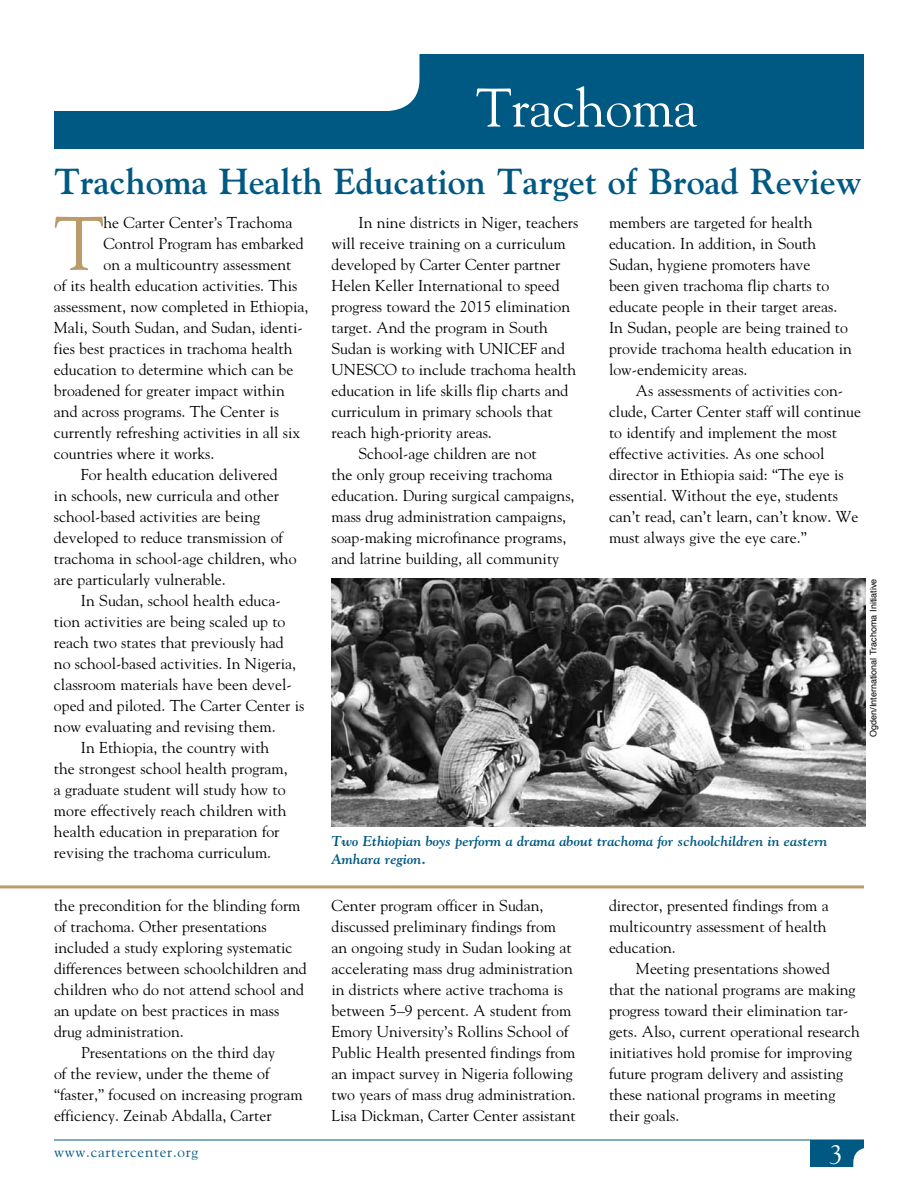
<style>
.page{position:relative;width:918px;height:1188px;background:#fff}
.page>*{position:absolute;margin:0;border:0;box-sizing:border-box;transform-origin:0 0}
.t1{font:75.45px "Goudy";color:#bc9b6a}
.t2{font:54px "Goudy";letter-spacing:-.01em;color:#fff}
.t3{font:36px "Goudy Bold Os F";color:#005983}
.t4{font:27px "Goudy";color:#fff}
.t5{font:15.75px/21px "Goudy";color:#000}
.t6{font:15px "Goudy";letter-spacing:.05em;color:#005983}
.t7{font:14.25px/18px "Goudy Bold Italic Os F";color:#005983}
.t8{font:9px "Helvetica";color:#000}
</style>
<div class="page">
<div style="left:54px;top:54px;width:810px;height:94px;background:#005983"></div>
<div style="left:810px;top:1140px;width:54px;height:27px;background:#005983"></div>
<div style="left:853px;top:1147px;width:54px;height:34px;background:#fff;border-radius:15px"></div>
<hr style="left:54px;top:1140px;width:810px;height:1px;background:#005983">
<div style="left:54px;top:54px;width:365px;height:57px;background:#fff"></div>
<hr style="left:0;top:885px;width:864px;height:3px;background:#bc9b6a">
<img style="left:332px;top:579px;width:533px;height:247px">
<h2 class="t2" style="left:476px;top:74px;width:223px">Trachoma</h2>
<h3 class="t3" style="left:54px;top:160px;width:809px">Trachoma Health Education Target of Broad Review</h3>
<p class="t5" style="left:358px;top:212px;width:221px">In nine districts in Niger, teachers</p>
<p class="t5" style="left:332px;top:233px;width:236px">will receive training on a curriculum</p>
<p class="t5" style="left:332px;top:254px;width:230px">developed by Carter Center partner</p>
<p class="t5" style="left:332px;top:275px;width:230px">Helen Keller International to speed</p>
<p class="t5" style="left:332px;top:296px;width:240px">progress toward the 2015 elimination</p>
<p class="t5" style="left:332px;top:317px;width:218px">target. And the program in South</p>
<p class="t5" style="left:332px;top:338px;width:235px">Sudan is working with UNICEF and</p>
<p class="t5" style="left:332px;top:359px;width:246px">UNESCO to include trachoma health</p>
<p class="t5" style="left:332px;top:380px;width:238px">education in life skills flip charts and</p>
<p class="t5" style="left:332px;top:401px;width:223px">curriculum in primary schools that</p>
<p class="t5" style="left:332px;top:422px;width:162px">reach high-priority areas.</p>
<p class="t5" style="left:358px;top:443px;width:180px">School-age children are not</p>
<p class="t5" style="left:332px;top:464px;width:223px">the only group receiving trachoma</p>
<p class="t5" style="left:332px;top:485px;width:245px">education. During surgical campaigns,</p>
<p class="t5" style="left:332px;top:506px;width:236px">mass drug administration campaigns,</p>
<p class="t5" style="left:332px;top:527px;width:236px">soap-making microfinance programs,</p>
<p class="t5" style="left:332px;top:548px;width:229px">and latrine building, all community</p>
<p class="t5" style="left:609px;top:211px;width:245px">members are targeted for health education. In addition, in South Sudan, hygiene promoters have<br>been given trachoma flip charts to educate people in their target areas.<br>In Sudan, people are being trained to provide trachoma health education in low-endemicity areas.</p>
<p class="t5" style="left:609px;top:379px;width:254px;text-indent:27px">As assessments of activities con&shy;clude, Carter Center staff will continue to identify and implement the most effective activities. As one school director in Ethiopia said: “The eye is essential. Without the eye, students can’t read, can’t learn, can’t know. We must always give the eye care.”</p>
<h1 class="t1" style="left:54px;top:197px;width:52px">T</h1>
<p class="t5" style="left:104px;top:211px;width:190px">he Carter Center’s Trachoma</p>
<p class="t5" style="left:104px;top:232px;width:202px">Control Program has embarked</p>
<p class="t5" style="left:104px;top:253px;width:189px">on a multicountry assessment</p>
<p class="t5" style="left:54px;top:274px;width:245px">of its health education activities. This</p>
<p class="t5" style="left:54px;top:295px;width:256px">assessment, now completed in Ethiopia,</p>
<p class="t5" style="left:54px;top:316px;width:250px">Mali, South Sudan, and Sudan, identi-</p>
<p class="t5" style="left:54px;top:337px;width:240px">fies best practices in trachoma health</p>
<p class="t5" style="left:54px;top:358px;width:241px">education to determine which can be</p>
<p class="t5" style="left:54px;top:379px;width:232px">broadened for greater impact within</p>
<p class="t5" style="left:54px;top:400px;width:227px">and across programs. The Center is</p>
<p class="t5" style="left:54px;top:421px;width:248px">currently refreshing activities in all six</p>
<p class="t5" style="left:54px;top:442px;width:162px">countries where it works.</p>
<p class="t5" style="left:81px;top:463px;width:198px">For health education delivered</p>
<p class="t5" style="left:54px;top:484px;width:227px">in schools, new curricula and other</p>
<p class="t5" style="left:54px;top:505px;width:208px">school-based activities are being</p>
<p class="t5" style="left:54px;top:526px;width:231px">developed to reduce transmission of</p>
<p class="t5" style="left:54px;top:547px;width:244px">trachoma in school-age children, who</p>
<p class="t5" style="left:54px;top:568px;width:173px">are particularly vulnerable.</p>
<p class="t5" style="left:81px;top:589px;width:201px">In Sudan, school health educa-</p>
<p class="t5" style="left:54px;top:610px;width:233px">tion activities are being scaled up to</p>
<p class="t5" style="left:54px;top:631px;width:231px">reach two states that previously had</p>
<p class="t5" style="left:54px;top:652px;width:244px">no school-based activities. In Nigeria,</p>
<p class="t5" style="left:54px;top:673px;width:239px">classroom materials have been devel-</p>
<p class="t5" style="left:54px;top:694px;width:252px">oped and piloted. The Carter Center is</p>
<p class="t5" style="left:54px;top:715px;width:223px">now evaluating and revising them.</p>
<p class="t5" style="left:81px;top:736px;width:190px">In Ethiopia, the country with</p>
<p class="t5" style="left:54px;top:757px;width:235px">the strongest school health program,</p>
<p class="t5" style="left:54px;top:778px;width:233px">a graduate student will study how to</p>
<p class="t5" style="left:54px;top:799px;width:234px">more effectively reach children with</p>
<p class="t5" style="left:54px;top:820px;width:227px">health education in preparation for</p>
<p class="t5" style="left:54px;top:841px;width:219px">revising the trachoma curriculum.</p>
<p class="t7" style="left:332px;top:831px;width:498px">Two Ethiopian boys perform a drama about trachoma for schoolchildren in eastern<br>Amhara region.</p>
<p class="t8" style="left:866px;top:737px;width:160px;rotate:-90deg">Ogden/International Trachoma Initiative</p>
<p class="t5" style="left:54px;top:895px;width:248px">the precondition for the blinding form</p>
<p class="t5" style="left:54px;top:916px;width:214px">of trachoma. Other presentations</p>
<p class="t5" style="left:54px;top:937px;width:240px">included a study exploring systematic</p>
<p class="t5" style="left:54px;top:958px;width:254px">differences between schoolchildren and</p>
<p class="t5" style="left:54px;top:979px;width:251px">children who do not attend school and</p>
<p class="t5" style="left:54px;top:1000px;width:227px">an update on best practices in mass</p>
<p class="t5" style="left:54px;top:1021px;width:131px">drug administration.</p>
<p class="t5" style="left:81px;top:1042px;width:196px">Presentations on the third day</p>
<p class="t5" style="left:54px;top:1063px;width:217px">of the review, under the theme of</p>
<p class="t5" style="left:54px;top:1084px;width:250px">“faster,” focused on increasing program</p>
<p class="t5" style="left:54px;top:1105px;width:219px">efficiency. Zeinab Abdalla, Carter</p>
<p class="t6" style="left:54px;top:1142px;width:146px">www.cartercenter.org</p>
<p class="t5" style="left:332px;top:894px;width:246px">Center program officer in Sudan, discussed preliminary findings from an ongoing study in Sudan looking at accelerating mass drug administration in districts where active trachoma is between 5–9 percent. A student from Emory University’s Rollins School of Public Health presented findings from an impact survey in Nigeria following two years of mass drug administration.<br>Lisa Dickman, Carter Center assistant</p>
<p class="t5" style="left:609px;top:894px;width:221px">director, presented findings from a multicountry assessment of health education.</p>
<p class="t5" style="left:609px;top:957px;width:252px;text-indent:27px">Meeting presentations showed that the national programs are making progress toward their elimination tar&shy;gets. Also, current operational research initiatives hold promise for improving future program delivery and assisting these national programs in meeting their goals.</p>
<h3 class="t4" style="left:830px;top:1137px;width:15px">3</h3>
</div>
